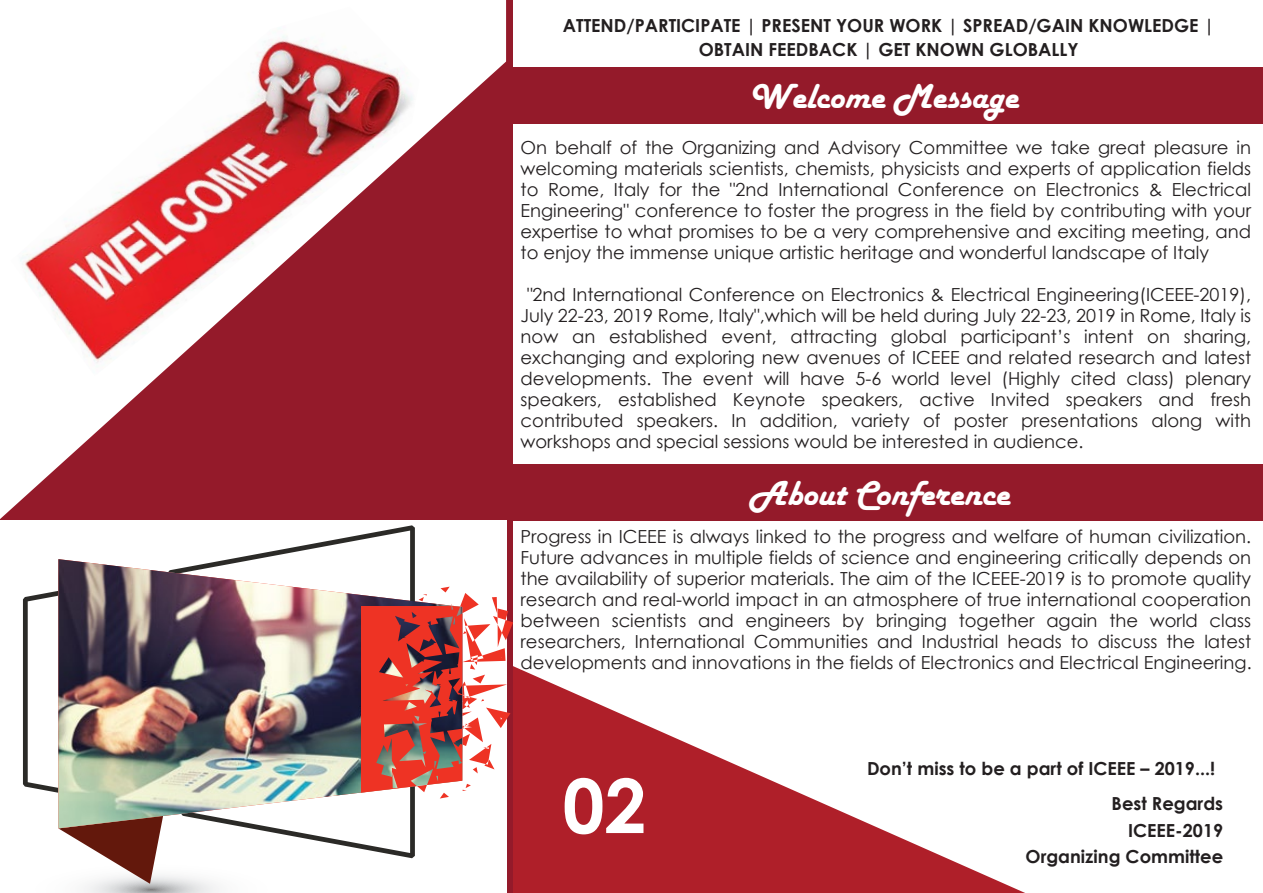
<style>
.page{position:relative;width:1263px;height:893px;background:#fff}
.page>*{position:absolute;margin:0;border:0;box-sizing:border-box;transform-origin:0 0}
.t1{font:700 75px "Century Gothic";color:#fff}
.t2{font:36px "Harlow Solid";color:#fff}
.t3{font:18px/21px "Century Gothic";color:#231f20;text-align:justify}
.t4{font:700 18px/26.7px "Century Gothic";color:#231f20;text-align:center}
</style>
<div class="page">
<svg style="left:512px;top:666px;width:513px;height:227px"></svg>
<div style="left:0;top:67px;width:1263px;height:57px;background:#941a2a"></div>
<div style="left:0;top:464px;width:1263px;height:56px;background:#941a2a"></div>
<svg style="left:0;top:61px;width:506px;height:458px;fill:#941a2a"></svg>
<img style="left:11px;top:36px;width:408px;height:340px">
<svg style="left:58px;top:828px;width:355px;height:65px"></svg>
<svg style="left:23px;top:591px;width:35px;height:202px"></svg>
<svg style="left:462px;top:784px;width:9px;height:7px"></svg>
<svg style="left:462px;top:587px;width:51px;height:186px"></svg>
<svg style="left:168px;top:525px;width:247px;height:333px"></svg>
<img style="left:58px;top:559px;width:404px;height:269px">
<img style="left:361px;top:606px;width:101px;height:195px">
<p class="t4" style="left:563px;top:13px;width:653px;line-height:24px">ATTEND/PARTICIPATE | PRESENT YOUR WORK | SPREAD/GAIN KNOWLEDGE |<br>OBTAIN FEEDBACK | GET KNOWN GLOBALLY</p>
<h2 class="t2" style="left:750px;top:77px;width:270px">Welcome Message</h2>
<p class="t3" style="left:520px;top:137px;width:732px">On behalf of the Organizing and Advisory Committee we take great pleasure in welcoming materials scientists, chemists, physicists and experts of application fields to Rome, Italy for the "2nd International Conference on Electronics &amp; Electrical Engineering" conference to foster the progress in the field by contributing with your expertise to what promises to be a very comprehensive and exciting meeting, and to enjoy the immense unique artistic heritage and wonderful landscape of Italy</p>
<p class="t3" style="left:520px;top:284px;width:732px;text-indent:7px">"2nd International Conference on Electronics &amp; Electrical Engineering(ICEEE-2019), July 22-23, 2019 Rome, Italy",which will be held during July 22-23, 2019 in Rome, Italy is now an established event, attracting global participant’s intent on sharing, exchanging and exploring new avenues of ICEEE and related research and latest developments. The event will have 5-6 world level (Highly cited class) plenary speakers, established Keynote speakers, active Invited speakers and fresh contributed speakers. In addition, variety of poster presentations along with workshops and special sessions would be interested in audience.</p>
<h2 class="t2" style="left:750px;top:474px;width:262px">About Conference</h2>
<p class="t3" style="left:520px;top:526px;width:733px">Progress in ICEEE is always linked to the progress and welfare of human civilization.<br>Future advances in multiple fields of science and engineering critically depends on the availability of superior materials. The aim of the ICEEE-2019 is to promote quality research and real-world impact in an atmosphere of true international cooperation between scientists and engineers by bringing together again the world class researchers, International Communities and Industrial heads to discuss the latest developments and innovations in the fields of Electronics and Electrical Engineering.</p>
<h1 class="t1" style="left:562px;top:749px;width:85px">02</h1>
<p class="t4" style="left:867px;top:754px;width:350px">Don’t miss to be a part of ICEEE – 2019...!</p>
<p class="t4" style="left:1025px;top:789px;width:199px;text-align:right">Best Regards<br>ICEEE-2019<br>Organizing Committee</p>
</div>
